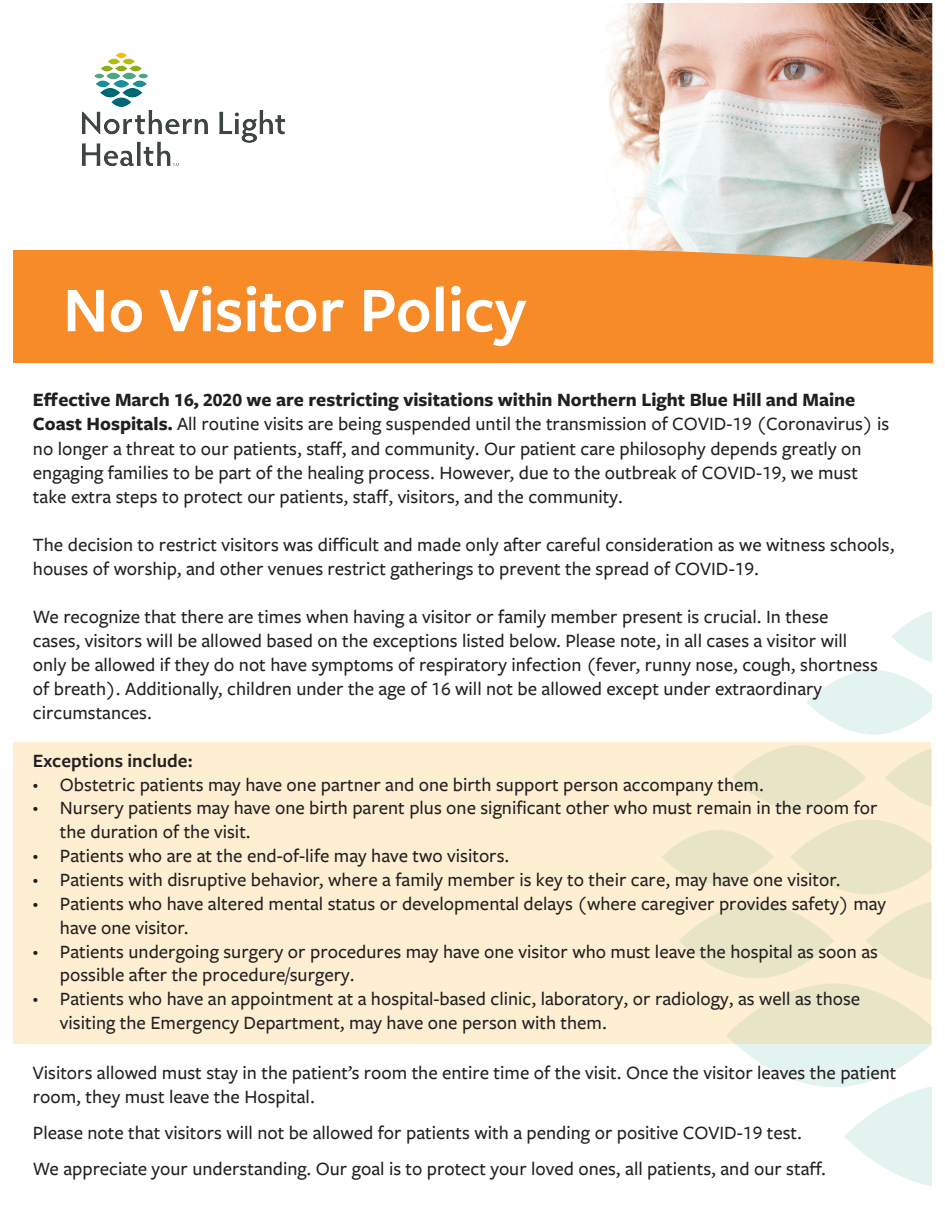
<style>
.page{position:relative;width:945px;height:1215px;background:#fff}
.page>*{position:absolute;margin:0;border:0;box-sizing:border-box;transform-origin:0 0}
._60_72_headline_-_li{font:600 66px "Freight Sans Pro";color:#fff}
._65_78_headline_-_se{font:500 19.5px/24px "Freight Sans Pro";color:#231f20}
._65_78_headline_-_se-2{font:600 19.5px "Freight Sans Pro";color:#231f20}
.s1{font-weight:700}
.s2{font-family:"Myriad Pro";font-weight:400}
</style>
<div class="page">
<svg style="left:807px;top:611px;width:125px;height:124px"></svg>
<svg style="left:736px;top:1044px;width:196px;height:142px"></svg>
<svg style="left:14px;top:742px;width:918px;height:302px;background:#faedd1"></svg>
<div style="left:14px;top:250px;width:919px;height:113px;background:#f68b27"></div>
<img style="left:607px;top:3px;width:325px;height:263px">
<img style="left:81px;top:52px;width:205px;height:115px">
<p class="_60_72_headline_-_li" style="left:63px;top:265px;width:465px">No Visitor Policy</p>
<p class="_65_78_headline_-_se" style="left:33px;top:387px;width:858px"><span class="s1">Effective March 16, 2020 we are restricting visitations within Northern Light Blue Hill and Maine Coast Hospitals.</span> All routine visits are being suspended until the transmission of COVID-19 (Coronavirus) is no longer a threat to our patients, staff, and community. Our patient care philosophy depends greatly on engaging families to be part of the healing process. However, due to the outbreak of COVID-19, we must take extra steps to protect our patients, staff, visitors, and the community.</p>
<p class="_65_78_headline_-_se" style="left:33px;top:531px;width:863px">The decision to restrict visitors was difficult and made only after careful consideration as we witness schools, houses of worship, and other venues restrict gatherings to prevent the spread of COVID-19.</p>
<p class="_65_78_headline_-_se" style="left:33px;top:603px;width:846px">We recognize that there are times when having a visitor or family member present is crucial. In these cases, visitors will be allowed based on the exceptions listed below. Please note, in all cases a visitor will only be allowed if they do not have symptoms of respiratory infection (fever, runny nose, cough, shortness of breath). Additionally, children under the age of 16 will not be allowed except under extraordinary circumstances.</p>
<p class="_65_78_headline_-_se-2" style="left:33px;top:747px;width:161px">Exceptions include:</p>
<p class="_65_78_headline_-_se" style="left:33px;top:771px;width:732px"><span class="s2">•</span> Obstetric patients may have one partner and one birth support person accompany them.</p>
<p class="_65_78_headline_-_se" style="left:60px;top:795px;width:819px;text-indent:-27px"><span class="s2">•</span> Nursery patients may have one birth parent plus one significant other who must remain in the room for the duration of the visit.</p>
<p class="_65_78_headline_-_se" style="left:33px;top:843px;width:478px"><span class="s2">•</span> Patients who are at the end-of-life may have two visitors.</p>
<p class="_65_78_headline_-_se" style="left:33px;top:867px;width:809px"><span class="s2">•</span> Patients with disruptive behavior, where a family member is key to their care, may have one visitor.</p>
<p class="_65_78_headline_-_se" style="left:60px;top:891px;width:828px;text-indent:-27px"><span class="s2">•</span> Patients who have altered mental status or developmental delays (where caregiver provides safety) may have one visitor.</p>
<p class="_65_78_headline_-_se" style="left:60px;top:939px;width:820px;text-indent:-27px"><span class="s2">•</span> Patients undergoing surgery or procedures may have one visitor who must leave the hospital as soon as possible after the procedure/surgery.</p>
<p class="_65_78_headline_-_se" style="left:60px;top:986px;width:802px;text-indent:-27px"><span class="s2">•</span> Patients who have an appointment at a hospital-based clinic, laboratory, or radiology, as well as those visiting the Emergency Department, may have one person with them.</p>
<p class="_65_78_headline_-_se" style="left:33px;top:1059px;width:865px">Visitors allowed must stay in the patient’s room the entire time of the visit. Once the visitor leaves the patient room, they must leave the Hospital.</p>
<p class="_65_78_headline_-_se" style="left:33px;top:1119px;width:771px">Please note that visitors will not be allowed for patients with a pending or positive COVID-19 test.</p>
<p class="_65_78_headline_-_se" style="left:33px;top:1155px;width:795px">We appreciate your understanding. Our goal is to protect your loved ones, all patients, and our staff.</p>
</div>
